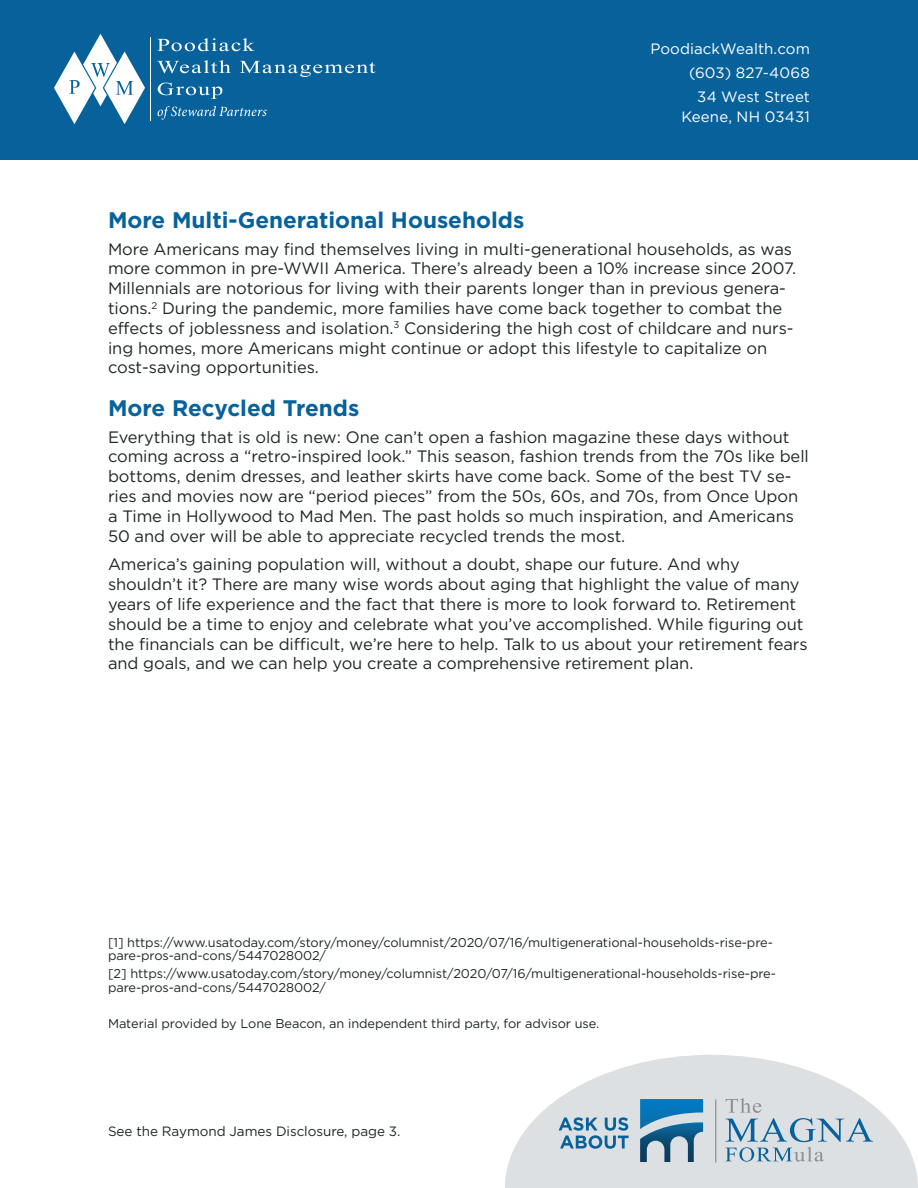
<style>
.page{position:relative;width:918px;height:1188px;background:#fff}
.page>*{position:absolute;margin:0;border:0;box-sizing:border-box;transform-origin:0 0}
.t1{font:700 22.5px "Gotham Pro";color:#07629c}
.t2{font:16.5px/19.8px "Gotham Pro";letter-spacing:-.005em;color:#1f2626}
.t3{font:15px/24px "Gotham Pro";letter-spacing:.01em;color:#fff;text-align:right}
.t4{font:13.5px "Gotham Pro";letter-spacing:-.005em;color:#1f2626}
.t5{font:12.75px/13.5px "Gotham Pro";letter-spacing:-.005em;color:#1f2626}
</style>
<div class="page">
<svg style="left:505px;top:1055px;width:413px;height:133px;fill:#dce0e2"></svg>
<div style="left:0;top:0;width:918px;height:160px;background:#07629c"></div>
<hr style="left:150px;top:37px;width:1px;height:84px;background:#fff">
<svg style="left:54px;top:34px;width:92px;height:90px"></svg>
<svg style="left:157px;top:38px;width:98px;height:13px"></svg>
<svg style="left:157px;top:60px;width:74px;height:13px"></svg>
<svg style="left:240px;top:61px;width:135px;height:16px"></svg>
<svg style="left:158px;top:83px;width:64px;height:16px"></svg>
<svg style="left:158px;top:106px;width:109px;height:14px"></svg>
<svg style="left:725px;top:1098px;width:148px;height:64px;background:#bfced7"></svg>
<hr style="left:715px;top:1099px;width:1px;height:63px;background:#8c9196">
<svg style="left:640px;top:1099px;width:63px;height:63px;background:#5f97b8"></svg>
<svg style="left:559px;top:1117px;width:70px;height:32px;background:#8eb2c8"></svg>
<p class="t3" style="left:650px;top:37px;width:161px">PoodiackWealth.com (603) 827-4068<br>34 West Street</p>
<p class="t3" style="left:681px;top:104px;width:130px">Keene, NH 03431</p>
<h1 class="t1" style="left:108px;top:207px;width:418px">More Multi-Generational Households</h1>
<p class="t2" style="left:108px;top:239px;width:690px">More Americans may find themselves living in multi-generational households, as was more common in pre-WWII America. There’s already been a 10% increase since 2007.<br>Millennials are notorious for living with their parents longer than in previous genera&shy;tions.<sup>2</sup> During the pandemic, more families have come back together to combat the effects of joblessness and isolation.<sup>3</sup> Considering the high cost of childcare and nurs&shy;ing homes, more Americans might continue or adopt this lifestyle to capitalize on cost-saving opportunities.</p>
<h1 class="t1" style="left:108px;top:395px;width:253px">More Recycled Trends</h1>
<p class="t2" style="left:108px;top:427px;width:702px">Everything that is old is new: One can’t open a fashion magazine these days without coming across a “retro-inspired look.” This season, fashion trends from the 70s like bell bottoms, denim dresses, and leather skirts have come back. Some of the best TV se&shy;ries and movies now are “period pieces” from the 50s, 60s, and 70s, from Once Upon a Time in Hollywood to Mad Men. The past holds so much inspiration, and Americans 50 and over will be able to appreciate recycled trends the most.</p>
<p class="t2" style="left:108px;top:555px;width:701px">America’s gaining population will, without a doubt, shape our future. And why shouldn’t it? There are many wise words about aging that highlight the value of many years of life experience and the fact that there is more to look forward to. Retirement should be a time to enjoy and celebrate what you’ve accomplished. While figuring out the financials can be difficult, we’re here to help. Talk to us about your retirement fears and goals, and we can help you create a comprehensive retirement plan.</p>
<p class="t5" style="left:108px;top:935px;width:666px">[1] https://www.usatoday.com/story/money/columnist/2020/07/16/multigenerational-households-rise-pre&shy;pare-pros-and-cons/5447028002/</p>
<p class="t5" style="left:108px;top:967px;width:669px">[2] https://www.usatoday.com/story/money/columnist/2020/07/16/multigenerational-households-rise-pre&shy;pare-pros-and-cons/5447028002/</p>
<p class="t5" style="left:108px;top:1017px;width:493px">Material provided by Lone Beacon, an independent third party, for advisor use.</p>
<p class="t4" style="left:108px;top:1124px;width:294px">See the Raymond James Disclosure, page 3.</p>
</div>
